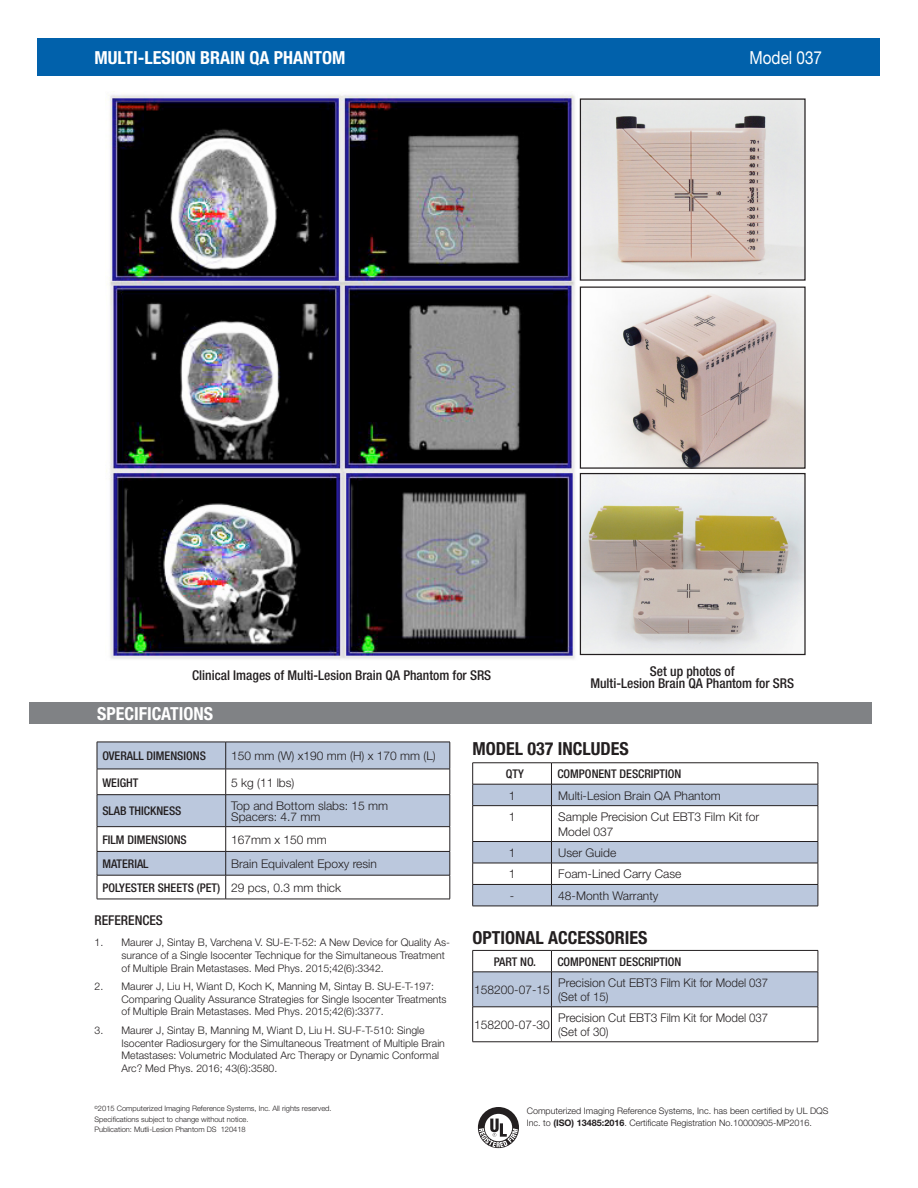
<style>
.page{position:relative;width:918px;height:1188px;background:#fff}
.page>*{position:absolute;margin:0;border:0;box-sizing:border-box;transform-origin:0 0}
.A_Sub-Head_Bold_Cond{font:700 condensed 18px "Helvetica Neue";color:#fff}
.HELV_DATA{font:700 condensed 18px "Helvetica Neue";color:#231f20}
.A_Sub-Head_Bold_Cond-2{font:18px "Helvetica Neue";color:#fff;scale:.85 1}
.B_Main_Text_HN45_9_1{font:500 condensed 13.5px "Helvetica Neue";color:#231f20}
.B_Main_Text{font:300 12px "Helvetica Neue";color:#231f20}
.B_Main_Text-2{font:500 condensed 12px "Helvetica Neue";color:#231f20}
.FEATURE__Bulletts{font:300 12px "Helvetica Neue";color:#231f20}
.B_Main_Text_HN45_9_1-2{font:300 12px "Helvetica Neue";color:#231f20}
.B_Main_Text-3{font:300 12px "Helvetica Neue";color:#231f20;scale:.95 1}
.t1{font:300 10.5px/12.6px "Helvetica Neue";color:#231f20}
.t2{font:300 9px/12px "Helvetica Neue";color:#231f20}
.B_Main_Text_HN45_9_1-3{font:300 7.5px/10.5px "Helvetica Neue";color:#231f20}
.s1{font-weight:700}
</style>
<div class="page">
<div style="left:29px;top:702px;width:842px;height:22px;background:#808285"></div>
<svg style="left:98px;top:743px;width:352px;height:132px;fill:#bbc8dd"></svg>
<hr style="left:97px;top:742px;width:129px;height:1px;background:#231f20">
<hr style="left:226px;top:742px;width:224px;height:1px;background:#231f20">
<hr style="left:97px;top:769px;width:129px;height:1px;background:#231f20">
<svg style="left:97px;top:742px;width:1px;height:52px"></svg>
<hr style="left:226px;top:769px;width:224px;height:1px;background:#231f20">
<svg style="left:225px;top:742px;width:1px;height:52px"></svg>
<svg style="left:450px;top:742px;width:1px;height:52px"></svg>
<hr style="left:97px;top:794px;width:129px;height:1px;background:#231f20">
<hr style="left:97px;top:795px;width:1px;height:31px;background:#231f20">
<hr style="left:226px;top:794px;width:224px;height:1px;background:#231f20">
<hr style="left:225px;top:795px;width:1px;height:31px;background:#231f20">
<hr style="left:450px;top:795px;width:1px;height:31px;background:#231f20">
<hr style="left:97px;top:826px;width:129px;height:1px;background:#231f20">
<hr style="left:226px;top:826px;width:224px;height:1px;background:#231f20">
<hr style="left:97px;top:851px;width:129px;height:1px;background:#231f20">
<hr style="left:226px;top:851px;width:224px;height:1px;background:#231f20">
<hr style="left:97px;top:875px;width:129px;height:1px;background:#231f20">
<svg style="left:97px;top:827px;width:1px;height:72px"></svg>
<hr style="left:226px;top:875px;width:224px;height:1px;background:#231f20">
<svg style="left:225px;top:827px;width:1px;height:72px"></svg>
<svg style="left:450px;top:827px;width:1px;height:72px"></svg>
<hr style="left:97px;top:899px;width:129px;height:1px;background:#231f20">
<hr style="left:226px;top:899px;width:224px;height:1px;background:#231f20">
<img style="left:106px;top:94px;width:469px;height:565px">
<img style="left:582px;top:100px;width:222px;height:179px">
<img style="left:601px;top:289px;width:203px;height:178px">
<div style="left:580px;top:287px;width:226px;height:182px;border:1px solid #231f20"></div>
<img style="left:582px;top:475px;width:222px;height:178px">
<div style="left:580px;top:473px;width:226px;height:182px;border:1px solid #231f20"></div>
<svg style="left:472px;top:763px;width:347px;height:143px"></svg>
<hr style="left:472px;top:906px;width:79px;height:1px;background:#231f20">
<hr style="left:551px;top:906px;width:267px;height:1px;background:#231f20">
<hr style="left:472px;top:950px;width:79px;height:1px;background:#231f20">
<hr style="left:551px;top:950px;width:267px;height:1px;background:#231f20">
<svg style="left:472px;top:951px;width:347px;height:56px"></svg>
<hr style="left:472px;top:972px;width:79px;height:1px;background:#231f20">
<hr style="left:472px;top:972px;width:1px;height:35px;background:#231f20">
<hr style="left:551px;top:972px;width:267px;height:1px;background:#231f20">
<hr style="left:551px;top:972px;width:1px;height:35px;background:#231f20">
<hr style="left:818px;top:972px;width:1px;height:35px;background:#231f20">
<hr style="left:472px;top:1007px;width:79px;height:1px;background:#231f20">
<hr style="left:472px;top:1007px;width:1px;height:35px;background:#231f20">
<hr style="left:551px;top:1007px;width:267px;height:1px;background:#231f20">
<hr style="left:551px;top:1007px;width:1px;height:35px;background:#231f20">
<hr style="left:818px;top:1007px;width:1px;height:35px;background:#231f20">
<hr style="left:472px;top:1042px;width:79px;height:1px;background:#231f20">
<hr style="left:551px;top:1042px;width:267px;height:1px;background:#231f20">
<svg style="left:478px;top:1107px;width:41px;height:41px"></svg>
<div style="left:38px;top:38px;width:842px;height:38px;background:#0161ab"></div>
<p class="A_Sub-Head_Bold_Cond" style="left:95px;top:47px;width:252px">MULTI-LESION BRAIN QA PHANTOM</p>
<p class="A_Sub-Head_Bold_Cond-2" style="left:750px;top:47px;width:87px">Model 037</p>
<p class="B_Main_Text_HN45_9_1" style="left:192px;top:667px;width:301px">Clinical Images of Multi-Lesion Brain QA Phantom for SRS</p>
<p class="A_Sub-Head_Bold_Cond" style="left:97px;top:702px;width:117px">SPECIFICATIONS</p>
<p class="B_Main_Text_HN45_9_1" style="left:650px;top:663px;width:86px">Set up photos of</p>
<p class="B_Main_Text_HN45_9_1" style="left:590px;top:675px;width:205px">Multi-Lesion Brain QA Phantom for SRS</p>
<p class="B_Main_Text-2" style="left:102px;top:749px;width:105px">OVERALL DIMENSIONS</p>
<p class="B_Main_Text" style="left:231px;top:749px;width:206px">150 mm (W) x190 mm (H) x 170 mm (L)</p>
<p class="B_Main_Text-2" style="left:102px;top:775px;width:37px">WEIGHT</p>
<p class="B_Main_Text" style="left:231px;top:775px;width:65px">5 kg (11 lbs)</p>
<p class="B_Main_Text-2" style="left:102px;top:804px;width:81px">SLAB THICKNESS</p>
<p class="B_Main_Text" style="left:231px;top:799px;width:159px">Top and Bottom slabs: 15 mm</p>
<p class="B_Main_Text" style="left:231px;top:809px;width:91px">Spacers: 4.7 mm</p>
<p class="B_Main_Text-2" style="left:102px;top:832px;width:86px">FILM DIMENSIONS</p>
<p class="B_Main_Text" style="left:231px;top:832px;width:97px">167mm x 150 mm</p>
<p class="B_Main_Text-2" style="left:102px;top:857px;width:48px">MATERIAL</p>
<p class="B_Main_Text" style="left:231px;top:856px;width:147px">Brain Equivalent Epoxy resin</p>
<p class="B_Main_Text-2" style="left:102px;top:880px;width:119px">POLYESTER SHEETS (PET)</p>
<p class="B_Main_Text" style="left:231px;top:880px;width:112px">29 pcs, 0.3 mm thick</p>
<p class="B_Main_Text_HN45_9_1" style="left:94px;top:912px;width:70px">REFERENCES</p>
<p class="t1" style="left:122px;top:936px;width:330px;text-indent:-27px">1. Maurer J, Sintay B, Varchena V. SU-E-T-52: A New Device for Quality As&shy;surance of a Single Isocenter Technique for the Simultaneous Treatment of Multiple Brain Metastases. Med Phys. 2015;42(6):3342.</p>
<p class="t1" style="left:122px;top:980px;width:327px;text-indent:-27px">2. Maurer J, Liu H, Wiant D, Koch K, Manning M, Sintay B. SU-E-T-197:<br>Comparing Quality Assurance Strategies for Single Isocenter Treatments of Multiple Brain Metastases. Med Phys. 2015;42(6):3377.</p>
<p class="t1" style="left:122px;top:1024px;width:325px;text-indent:-27px">3. Maurer J, Sintay B, Manning M, Wiant D, Liu H. SU-F-T-510: Single Isocenter Radiosurgery for the Simultaneous Treatment of Multiple Brain Metastases: Volumetric Modulated Arc Therapy or Dynamic Conformal Arc? Med Phys. 2016; 43(6):3580.</p>
<p class="B_Main_Text_HN45_9_1-3" style="left:94px;top:1103px;width:239px"><sup>©</sup>2015 Computerized Imaging Reference Systems, Inc. All rights reserved.<br>Specifications subject to change without notice.<br>Publication: Mutli-Lesion Phantom DS 120418</p>
<p class="HELV_DATA" style="left:472px;top:737px;width:158px">MODEL 037 INCLUDES</p>
<p class="B_Main_Text-2" style="left:506px;top:767px;width:20px">QTY</p>
<p class="B_Main_Text-2" style="left:557px;top:767px;width:126px">COMPONENT DESCRIPTION</p>
<p class="B_Main_Text" style="left:509px;top:788px;width:8px">1</p>
<p class="B_Main_Text" style="left:558px;top:788px;width:164px">Multi-Lesion Brain QA Phantom</p>
<p class="B_Main_Text" style="left:509px;top:810px;width:8px">1</p>
<p class="B_Main_Text" style="left:558px;top:810px;width:202px">Sample Precision Cut EBT3 Film Kit for</p>
<p class="B_Main_Text" style="left:558px;top:824px;width:57px">Model 037</p>
<p class="B_Main_Text" style="left:509px;top:845px;width:8px">1</p>
<p class="B_Main_Text" style="left:558px;top:845px;width:60px">User Guide</p>
<p class="B_Main_Text" style="left:509px;top:867px;width:8px">1</p>
<p class="FEATURE__Bulletts" style="left:558px;top:867px;width:125px">Foam-Lined Carry Case</p>
<p class="B_Main_Text" style="left:510px;top:888px;width:6px">-</p>
<p class="FEATURE__Bulletts" style="left:558px;top:888px;width:102px">48-Month Warranty</p>
<p class="HELV_DATA" style="left:472px;top:926px;width:176px">OPTIONAL ACCESSORIES</p>
<p class="B_Main_Text-2" style="left:494px;top:954px;width:44px">PART NO.</p>
<p class="B_Main_Text-2" style="left:557px;top:954px;width:126px">COMPONENT DESCRIPTION</p>
<p class="B_Main_Text_HN45_9_1-2" style="left:474px;top:982px;width:77px">158200-07-15</p>
<p class="B_Main_Text" style="left:558px;top:976px;width:212px">Precision Cut EBT3 Film Kit for Model 037</p>
<p class="B_Main_Text-3" style="left:558px;top:989px;width:54px">(Set of 15)</p>
<p class="B_Main_Text_HN45_9_1-2" style="left:474px;top:1017px;width:77px">158200-07-30</p>
<p class="B_Main_Text" style="left:558px;top:1011px;width:212px">Precision Cut EBT3 Film Kit for Model 037</p>
<p class="B_Main_Text-3" style="left:558px;top:1024px;width:54px">(Set of 30)</p>
<p class="t2" style="left:527px;top:1105px;width:303px">Computerized Imaging Reference Systems, Inc. has been certified by UL DQS<br>Inc. to <span class="s1">(ISO) 13485:2016</span>. Certificate Registration No.10000905-MP2016.</p>
</div>
